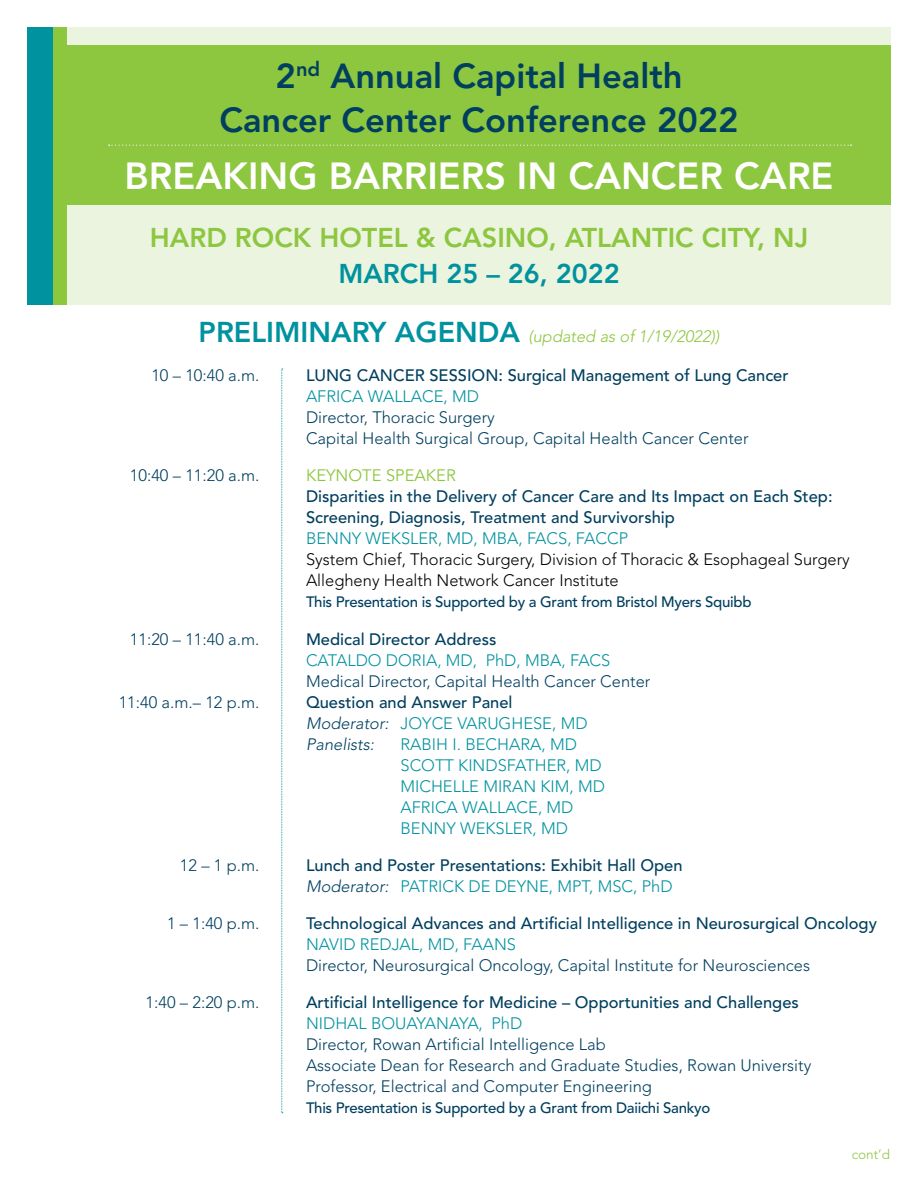
<style>
.page{position:relative;width:918px;height:1188px;background:#fff}
.page>*{position:absolute;margin:0;border:0;box-sizing:border-box;transform-origin:0 0}
.t1{font:800 37.5px "Avenir LT Std";color:#fff}
.t2{font:800 34.5px/44.4px "Avenir LT Std";color:#003f5f;text-align:center}
.t3{font:800 27px "Avenir LT Std";color:#8dc63f}
.t4{font:800 27px "Avenir LT Std";color:#00929f}
.t5{font:500 16.5px/21px "Avenir LT Std";color:#003f5f}
.t6{font:300 16.5px/21px "Avenir LT Std";color:#003f5f}
.t7{font:300 16.5px/21px "Avenir LT Std";color:#00929f}
.t8{font:300 16.5px/21px "Avenir LT Std";color:#000}
.t9{font:italic 300 16.5px "Avenir LT Std";color:#8dc63f}
.t10{font:16.5px "Avenir LT Std";color:#8dc63f}
.t11{font:500 15px "Avenir LT Std";letter-spacing:-.02em;color:#003f5f}
.t12{font:300 13.5px "Avenir LT Std";color:#8dc63f}
.s1{font-weight:800;font-style:normal;font-size:28.5px;color:#00929f}
.s2{font-weight:300;font-style:italic}
.s3{font-weight:300;color:#00929f}
</style>
<div class="page">
<div style="left:67px;top:27px;width:824px;height:277px;background:#ebf4de"></div>
<div style="left:27px;top:27px;width:27px;height:277px;background:#00929f"></div>
<div style="left:67px;top:45px;width:824px;height:160px;background:#8dc63f"></div>
<div style="left:54px;top:27px;width:13px;height:277px;background:#8dc63f"></div>
<svg style="left:109px;top:145px;width:743px;height:1px"></svg>
<svg style="left:281px;top:369px;width:2px;height:744px"></svg>
<h2 class="t2" style="left:219px;top:53px;width:521px">2<sup>nd</sup> Annual Capital Health<br>Cancer Center Conference 2022</h2>
<h1 class="t1" style="left:125px;top:153px;width:710px">BREAKING BARRIERS IN CANCER CARE</h1>
<h3 class="t3" style="left:150px;top:221px;width:660px">HARD ROCK HOTEL &amp; CASINO, ATLANTIC CITY, NJ</h3>
<h3 class="t4" style="left:338px;top:257px;width:283px">MARCH 25 – 26, 2022</h3>
<p class="t9" style="left:199px;top:327px;width:522px"><span class="s1">PRELIMINARY AGENDA</span> (updated as of 1/19/2022))</p>
<p class="t6" style="left:151px;top:365px;width:110px">10 – 10:40 a.m.</p>
<p class="t5" style="left:306px;top:365px;width:484px">LUNG CANCER SESSION: Surgical Management of Lung Cancer</p>
<p class="t7" style="left:306px;top:386px;width:175px">AFRICA WALLACE, MD</p>
<p class="t6" style="left:306px;top:407px;width:444px">Director, Thoracic Surgery<br>Capital Health Surgical Group, Capital Health Cancer Center</p>
<p class="t6" style="left:130px;top:465px;width:131px">10:40 – 11:20 a.m.</p>
<p class="t10" style="left:306px;top:466px;width:151px">KEYNOTE SPEAKER</p>
<p class="t5" style="left:306px;top:487px;width:528px">Disparities in the Delivery of Cancer Care and Its Impact on Each Step:<br>Screening, Diagnosis, Treatment and Survivorship</p>
<p class="t7" style="left:306px;top:528px;width:324px">BENNY WEKSLER, MD, MBA, FACS, FACCP</p>
<p class="t8" style="left:306px;top:549px;width:545px">System Chief, Thoracic Surgery, Division of Thoracic &amp; Esophageal Surgery<br>Allegheny Health Network Cancer Institute</p>
<p class="t11" style="left:306px;top:593px;width:447px">This Presentation is Supported by a Grant from Bristol Myers Squibb</p>
<p class="t6" style="left:130px;top:628px;width:131px">11:20 – 11:40 a.m.</p>
<p class="t5" style="left:306px;top:629px;width:192px">Medical Director Address</p>
<p class="t7" style="left:306px;top:649px;width:306px">CATALDO DORIA, MD, PhD, MBA, FACS</p>
<p class="t6" style="left:306px;top:670px;width:346px">Medical Director, Capital Health Cancer Center</p>
<p class="t6" style="left:119px;top:691px;width:142px">11:40 a.m.– 12 p.m.</p>
<p class="t5" style="left:306px;top:692px;width:283px">Question and Answer Panel<br><span class="s2">Moderator:</span> <span class="s3">JOYCE VARUGHESE, MD<br></span><span class="s2">Panelists:</span></p>
<p class="t7" style="left:400px;top:733px;width:206px">RABIH I. BECHARA, MD<br>SCOTT KINDSFATHER, MD<br>MICHELLE MIRAN KIM, MD<br>AFRICA WALLACE, MD<br>BENNY WEKSLER, MD</p>
<p class="t6" style="left:180px;top:855px;width:81px">12 – 1 p.m.</p>
<p class="t5" style="left:306px;top:855px;width:378px">Lunch and Poster Presentations: Exhibit Hall Open<br><span class="s2">Moderator:</span> <span class="s3">PATRICK DE DEYNE, MPT, MSC, PhD</span></p>
<p class="t6" style="left:167px;top:913px;width:94px">1 – 1:40 p.m.</p>
<p class="t5" style="left:306px;top:913px;width:572px">Technological Advances and Artificial Intelligence in Neurosurgical Oncology</p>
<p class="t7" style="left:306px;top:934px;width:212px">NAVID REDJAL, MD, FAANS</p>
<p class="t6" style="left:306px;top:955px;width:506px">Director, Neurosurgical Oncology, Capital Institute for Neurosciences</p>
<p class="t6" style="left:146px;top:992px;width:115px">1:40 – 2:20 p.m.</p>
<p class="t5" style="left:306px;top:992px;width:494px">Artificial Intelligence for Medicine – Opportunities and Challenges</p>
<p class="t7" style="left:306px;top:1013px;width:218px">NIDHAL BOUAYANAYA, PhD</p>
<p class="t6" style="left:306px;top:1034px;width:507px">Director, Rowan Artificial Intelligence Lab<br>Associate Dean for Research and Graduate Studies, Rowan University<br>Professor, Electrical and Computer Engineering</p>
<p class="t11" style="left:306px;top:1099px;width:406px">This Presentation is Supported by a Grant from Daiichi Sankyo</p>
<p class="t12" style="left:852px;top:1146px;width:40px">cont’d</p>
</div>
